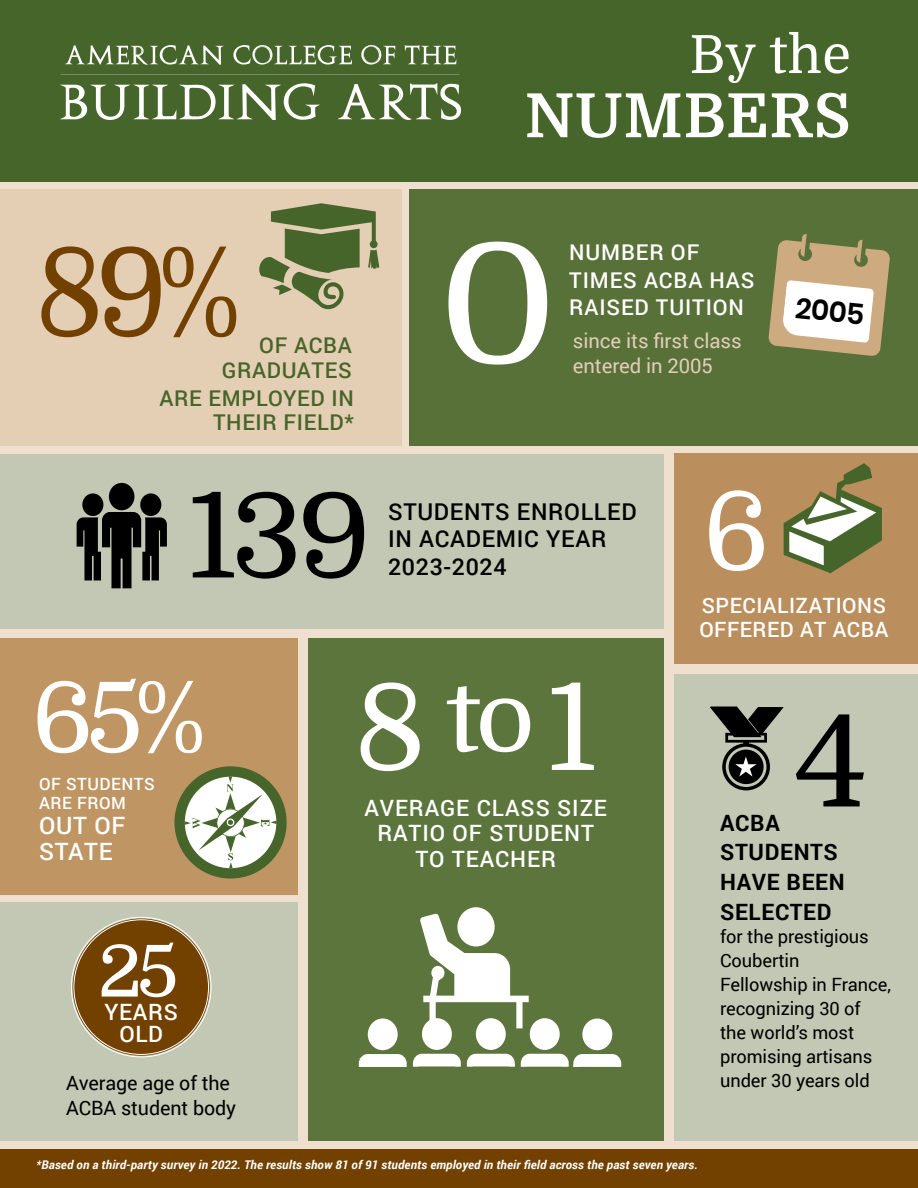
<style>
.page{position:relative;width:918px;height:1188px;background:#eedfcf}
.page>*{position:absolute;margin:0;border:0;box-sizing:border-box;transform-origin:0 0}
.t1{font:166.2px "Domine";color:#fff;scale:1.06 1}
.t2{font:126px "Domine";color:#000;scale:1.06 1}
.t3{font:122.55px "Domine";color:#724100}
.t4{font:119.7px "Domine";color:#fff;scale:1.06 1}
.t5{font:117.3px "Domine";color:#000;scale:1.06 1}
.t6{font:108.9px "Domine";color:#fff}
.t7{font:97.8px "Domine";color:#fff;scale:1.06 1}
.t8{font:71.7px "Domine";color:#fff;scale:1.06 1}
.t9{font:700 60.9px "Domine";letter-spacing:.01em;color:#fff}
.t10{font:52.65px "Domine";color:#fff}
.t11{font:600 28.8px "Poppins";color:#000}
.t12{font:500 23.85px/25.3px "Roboto";letter-spacing:.03em;color:#fff}
.t13{font:500 23.25px/27.5px "Roboto";letter-spacing:.03em;color:#000}
.t14{font:500 22.5px/25.5px "Roboto";letter-spacing:.04em;color:#fff;text-align:center}
.t15{font:700 22.5px/29.5px "Roboto";letter-spacing:.03em;color:#000}
.t16{font:500 21.75px/24.6px "Roboto";letter-spacing:.03em;color:#46652a;text-align:right}
.t17{font:500 21.75px/27.6px "Roboto";letter-spacing:.04em;color:#fff}
.t18{font:500 21.15px/24.6px "Roboto";letter-spacing:.025em;color:#fff}
.t19{font:20.25px/24.6px "Roboto";letter-spacing:-.005em;color:#e1cdb7}
.t20{font:19.65px "Roboto";letter-spacing:-.005em;color:#000}
.t21{font:18.3px/23.9px "Roboto";letter-spacing:-.005em;color:#000}
.t22{font:500 16.8px/19.5px "Roboto";letter-spacing:.03em;color:#fff}
.t23{font:italic 700 12px "Roboto";letter-spacing:.01em;color:#fff}
</style>
<div class="page">
<div style="left:0;top:638px;width:297px;height:257px;background:#be9563"></div>
<div style="left:0;top:902px;width:297px;height:239px;background:#c2c8b3"></div>
<div style="left:308px;top:638px;width:356px;height:503px;background:#5c753d"></div>
<div style="left:0;top:454px;width:664px;height:175px;background:#c2c8b3"></div>
<div style="left:409px;top:189px;width:509px;height:257px;background:#587138"></div>
<div style="left:675px;top:454px;width:243px;height:210px;background:#ba8f5d"></div>
<div style="left:675px;top:674px;width:243px;height:467px;background:#c2c8b3"></div>
<div style="left:0;top:189px;width:401px;height:257px;background:#e4ceb4"></div>
<div style="left:0;top:0;width:918px;height:182px;background:#46652a"></div>
<svg style="left:405px;top:45px;width:51px;height:19px"></svg>
<svg style="left:338px;top:83px;width:123px;height:37px"></svg>
<svg style="left:361px;top:45px;width:34px;height:20px"></svg>
<svg style="left:233px;top:45px;width:119px;height:20px"></svg>
<svg style="left:65px;top:45px;width:159px;height:20px"></svg>
<svg style="left:60px;top:83px;width:260px;height:37px"></svg>
<div style="left:0;top:1150px;width:918px;height:38px;background:#724100"></div>
<svg style="left:784px;top:463px;width:98px;height:111px"></svg>
<svg style="left:77px;top:483px;width:90px;height:105px"></svg>
<svg style="left:259px;top:203px;width:120px;height:107px"></svg>
<svg style="left:768px;top:234px;width:122px;height:122px"></svg>
<svg style="left:174px;top:766px;width:113px;height:113px"></svg>
<div style="left:457px;top:907px;width:38px;height:40px;background:#fff;border-radius:50%"></div>
<div style="left:476px;top:1018px;width:30px;height:32px;background:#fff;border-radius:50%"></div>
<svg style="left:420px;top:913px;width:109px;height:115px"></svg>
<div style="left:530px;top:1018px;width:30px;height:32px;background:#fff;border-radius:50%"></div>
<div style="left:422px;top:1018px;width:30px;height:32px;background:#fff;border-radius:50%"></div>
<div style="left:431px;top:966px;width:14px;height:14px;background:#fff;border-radius:50%"></div>
<div style="left:368px;top:1018px;width:30px;height:32px;background:#fff;border-radius:50%"></div>
<svg style="left:359px;top:1054px;width:48px;height:13px"></svg>
<div style="left:582px;top:1018px;width:30px;height:32px;background:#fff;border-radius:50%"></div>
<svg style="left:413px;top:1054px;width:48px;height:12px"></svg>
<svg style="left:467px;top:1054px;width:48px;height:12px"></svg>
<svg style="left:521px;top:1054px;width:100px;height:13px"></svg>
<div style="left:73px;top:919px;width:137px;height:137px;background:#724100;border-radius:50%"></div>
<svg style="left:710px;top:707px;width:74px;height:83px"></svg>
<h3 class="t3" style="left:35px;top:226px;width:207px">89%</h3>
<p class="t16" style="left:222px;top:332px;width:131px">OF ACBA<br>GRADUATES</p>
<p class="t16" style="left:160px;top:385px;width:196px">ARE EMPLOYED IN<br>THEIR FIELD*</p>
<h3 class="t10" style="left:689px;top:26px;width:163px">By the</h3>
<h3 class="t9" style="left:525px;top:82px;width:328px">NUMBERS</h3>
<h1 class="t1" style="left:438px;top:213px;width:114px">0</h1>
<p class="t17" style="left:569px;top:238px;width:187px">NUMBER OF<br>TIMES ACBA HAS<br>RAISED TUITION</p>
<p class="t19" style="left:573px;top:328px;width:170px">since its first class entered in 2005</p>
<h3 class="t11" style="left:797px;top:291px;width:71px;rotate:6deg">2005</h3>
<h3 class="t5" style="left:187px;top:472px;width:175px">139</h3>
<p class="t13" style="left:388px;top:497px;width:250px">STUDENTS ENROLLED<br>IN ACADEMIC YEAR<br>2023-2024</p>
<h3 class="t7" style="left:31px;top:664px;width:166px">65%</h3>
<p class="t22" style="left:39px;top:773px;width:117px">OF STUDENTS<br>ARE FROM</p>
<h3 class="t12" style="left:39px;top:812px;width:88px">OUT OF<br>STATE</h3>
<h3 class="t8" style="left:98px;top:932px;width:78px">25</h3>
<p class="t14" style="left:105px;top:1001px;width:75px;line-height:21.1px">YEARS<br>OLD</p>
<h3 class="t4" style="left:354px;top:662px;width:231px">8 <sup>to</sup> 1</h3>
<p class="t14" style="left:364px;top:794px;width:244px">AVERAGE CLASS SIZE<br>RATIO OF STUDENT<br>TO TEACHER</p>
<h3 class="t6" style="left:703px;top:472px;width:69px">6</h3>
<p class="t18" style="left:699px;top:592px;width:191px">SPECIALIZATIONS<br>OFFERED AT ACBA</p>
<h2 class="t2" style="left:793px;top:693px;width:72px">4</h2>
<p class="t15" style="left:720px;top:837px;width:126px">STUDENTS<br>HAVE BEEN<br>SELECTED</p>
<p class="t21" style="left:720px;top:924px;width:172px">for the prestigious<br>Coubertin<br>Fellowship in France, recognizing 30 of the world’s most promising artisans</p>
<p class="t15" style="left:720px;top:807px;width:61px">ACBA</p>
<p class="t20" style="left:66px;top:1069px;width:165px">Average age of the</p>
<p class="t21" style="left:720px;top:1068px;width:151px">under 30 years old</p>
<p class="t20" style="left:66px;top:1094px;width:172px">ACBA student body</p>
<p class="t23" style="left:36px;top:1157px;width:663px">*Based on a third-party survey in 2022. The results show 81 of 91 students employed in their field across the past seven years.</p>
</div>
